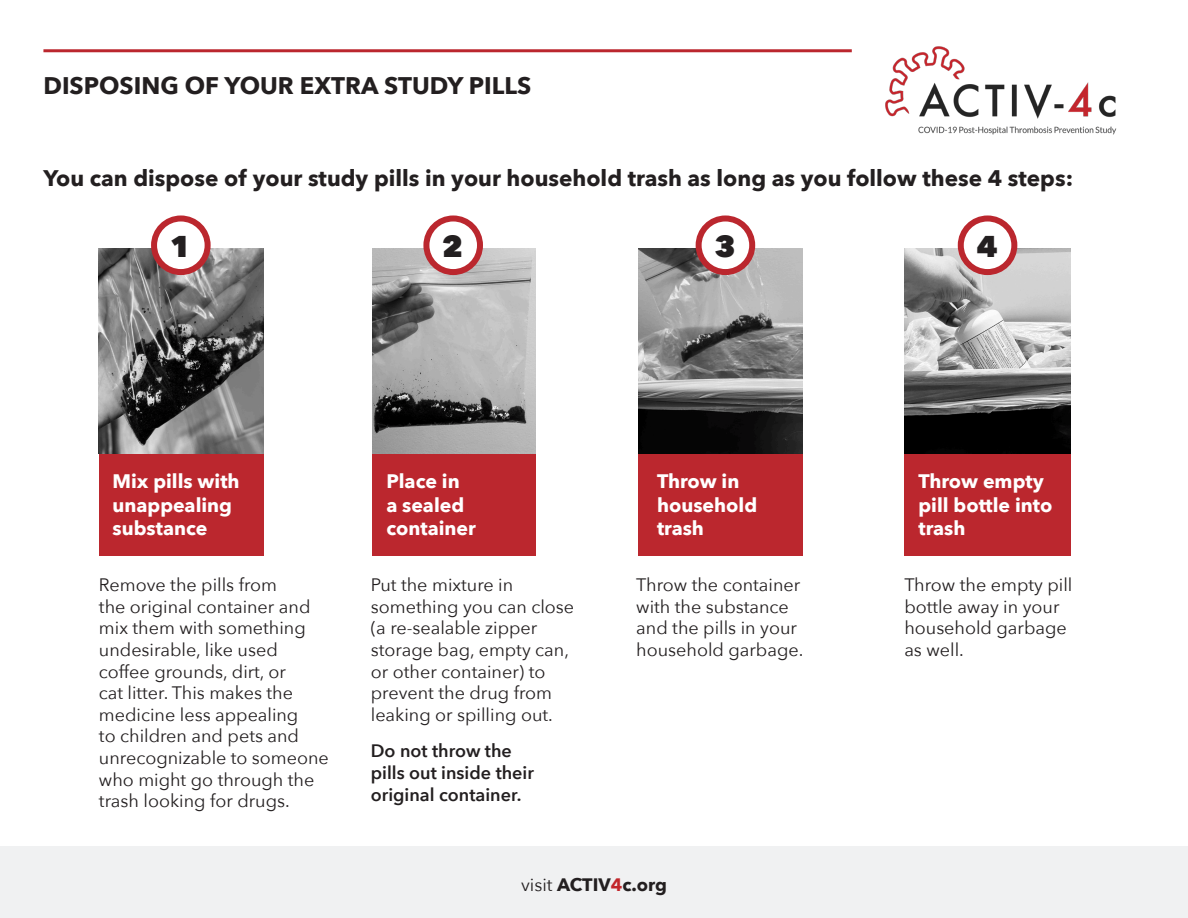
<style>
.page{position:relative;width:1188px;height:918px;background:#fff}
.page>*{position:absolute;margin:0;border:0;box-sizing:border-box;transform-origin:0 0}
.t1{font:800 30px "Avenir Next";color:#231f20}
.t2{font:700 24px "Avenir Next";color:#231f20}
.t3{font:700 22.5px "Avenir Next";color:#231f20}
.t4{font:700 19.5px/23.4px "Avenir Next";color:#fff}
.t5{font:18px/21.6px "Avenir Next";color:#231f20}
.t6{font:600 18px/21.6px "Avenir Next";color:#231f20}
.t7{font:700 18px "Avenir Next";color:#231f20}
.s1{font-weight:400}
.s2{color:#c2262b}
</style>
<div class="page">
<img style="left:372px;top:248px;width:164px;height:206px">
<img style="left:99px;top:248px;width:165px;height:206px">
<img style="left:638px;top:248px;width:165px;height:206px">
<img style="left:904px;top:248px;width:166px;height:206px">
<div style="left:154px;top:218px;width:54px;height:54px;background:#fff;border-radius:50%"></div>
<div style="left:151px;top:215px;width:60px;height:60px;border:6px solid #bb272e;border-radius:50%"></div>
<div style="left:426px;top:218px;width:54px;height:54px;background:#fff;border-radius:50%"></div>
<div style="left:423px;top:215px;width:60px;height:60px;border:6px solid #bb272e;border-radius:50%"></div>
<div style="left:699px;top:218px;width:53px;height:54px;background:#fff;border-radius:50%"></div>
<div style="left:696px;top:215px;width:59px;height:60px;border:6px solid #bb272e;border-radius:50%"></div>
<div style="left:961px;top:218px;width:53px;height:54px;background:#fff;border-radius:50%"></div>
<div style="left:958px;top:215px;width:59px;height:60px;border:6px solid #bb272e;border-radius:50%"></div>
<div style="left:99px;top:454px;width:165px;height:102px;background:#bb272e"></div>
<div style="left:372px;top:454px;width:164px;height:102px;background:#bb272e"></div>
<div style="left:638px;top:454px;width:165px;height:102px;background:#bb272e"></div>
<div style="left:904px;top:454px;width:167px;height:102px;background:#bb272e"></div>
<div style="left:0;top:847px;width:1188px;height:71px;background:#f0f1f2"></div>
<img style="left:885px;top:46px;width:232px;height:89px">
<hr style="left:43px;top:49px;width:809px;height:3px;background:#bb272e">
<p class="t2" style="left:43px;top:65px;width:489px">DISPOSING OF YOUR EXTRA STUDY PILLS</p>
<p class="t3" style="left:43px;top:159px;width:1031px">You can dispose of your study pills in your household trash as long as you follow these 4 steps:</p>
<p class="t1" style="left:170px;top:228px;width:22px">1</p>
<p class="t1" style="left:442px;top:228px;width:22px">2</p>
<p class="t1" style="left:714px;top:228px;width:22px">3</p>
<p class="t1" style="left:977px;top:228px;width:22px">4</p>
<p class="t4" style="left:113px;top:470px;width:129px">Mix pills with unappealing substance</p>
<p class="t4" style="left:386px;top:470px;width:91px">Place in<br>a sealed container</p>
<p class="t4" style="left:657px;top:470px;width:102px">Throw in household trash</p>
<p class="t4" style="left:918px;top:470px;width:135px">Throw empty pill bottle into trash</p>
<p class="t5" style="left:99px;top:573px;width:231px">Remove the pills from<br>the original container and mix them with something undesirable, like used coffee grounds, dirt, or<br>cat litter. This makes the medicine less appealing<br>to children and pets and unrecognizable to someone who might go through the trash looking for drugs.</p>
<p class="t5" style="left:904px;top:573px;width:170px">Throw the empty pill bottle away in your household garbage as well.</p>
<p class="t5" style="left:371px;top:573px;width:205px">Put the mixture in something you can close (a re-sealable zipper storage bag, empty can, or other container) to prevent the drug from leaking or spilling out.</p>
<p class="t6" style="left:371px;top:740px;width:165px">Do not throw the pills out inside their original container.</p>
<p class="t5" style="left:636px;top:573px;width:169px">Throw the container with the substance and the pills in your household garbage.</p>
<p class="t7" style="left:521px;top:869px;width:147px"><span class="s1">visit</span> ACTIV<span class="s2">4</span>c.org</p>
</div>
